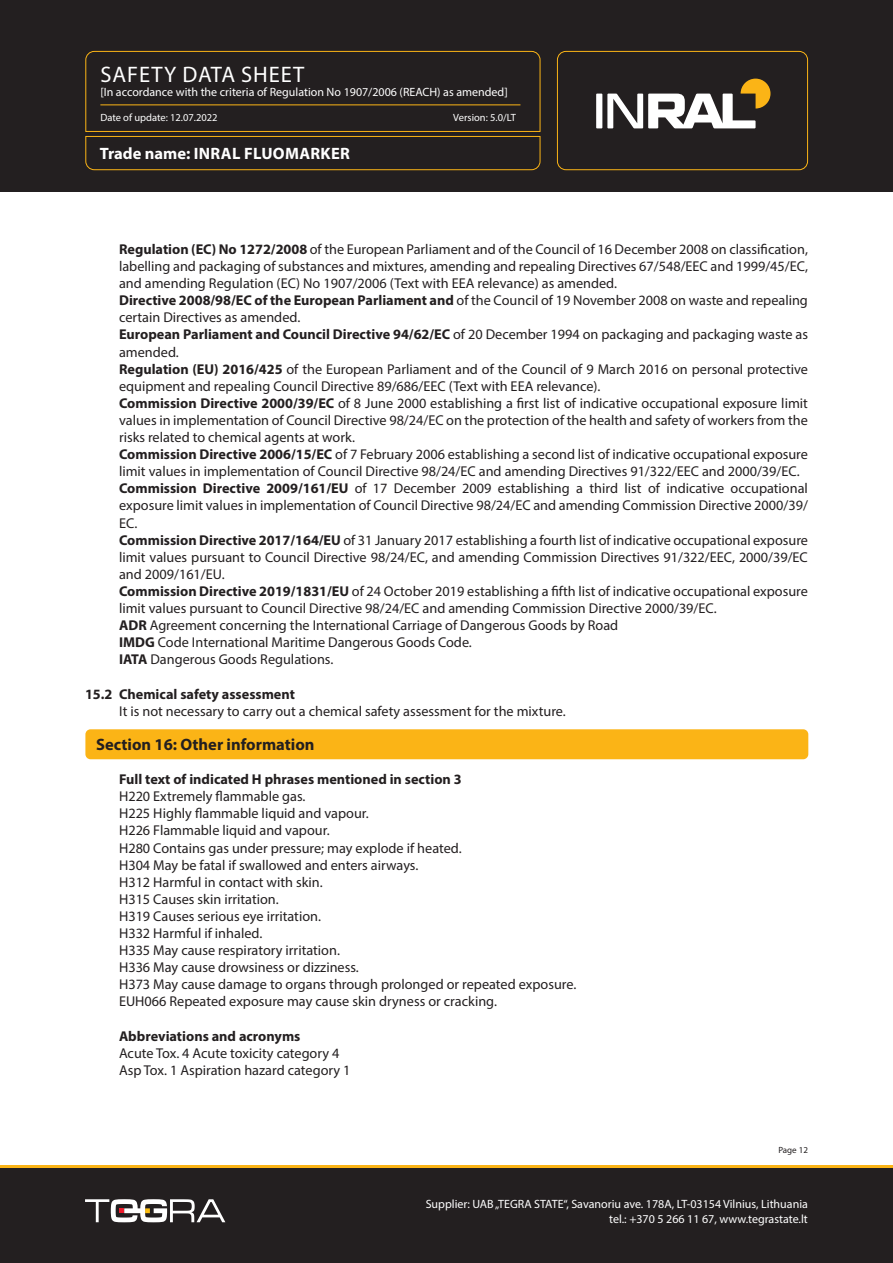
<style>
.page{position:relative;width:893px;height:1263px;background:#fff}
.page>*{position:absolute;margin:0;border:0;box-sizing:border-box;transform-origin:0 0}
.t1{font:22.5px "Myriad Pro";letter-spacing:.04em;color:#fff}
.Skyrius_baltas{font:700 16.5px "Myriad Pro";color:#231f20}
.t2{font:700 16.5px "Myriad Pro";letter-spacing:.02em;color:#fff}
.Tekstas_paprastas_Bo{font:14.25px/17.1px "Myriad Pro";color:#231f20}
.Tekstas_paprastas_Bo-2{font:700 14.25px "Myriad Pro";color:#231f20}
.t3{font:12px/14.4px "Myriad Pro";color:#fff;text-align:right}
.t4{font:10.5px "Myriad Pro";color:#fff}
.t5{font:9px "Myriad Pro";color:#231f20}
.s1{font-weight:700}
</style>
<div class="page">
<div style="left:0;top:1165px;width:893px;height:98px;background:#231f20"></div>
<div style="left:0;top:0;width:893px;height:191px;background:#231f20"></div>
<svg style="left:85px;top:51px;width:456px;height:119px"></svg>
<div style="left:557px;top:51px;width:251px;height:119px;border:1px solid #fbb416;border-radius:9px"></div>
<hr style="left:100px;top:104px;width:420px;height:1px;background:#fbb416">
<svg style="left:85px;top:1199px;width:140px;height:23px"></svg>
<div style="left:596px;top:94px;width:6px;height:34px;background:#fff"></div>
<svg style="left:607px;top:79px;width:163px;height:49px"></svg>
<hr style="left:0;top:1165px;width:893px;height:2px;background:#fbb416">
<div style="left:85px;top:729px;width:723px;height:30px;background:#fbb416;border-radius:5px"></div>
<h1 class="t1" style="left:101px;top:60px;width:205px">SAFETY DATA SHEET</h1>
<p class="t3" style="left:100px;top:85px;width:409px">[In accordance with the criteria of Regulation No 1907/2006 (REACH) as amended]</p>
<p class="t4" style="left:100px;top:111px;width:119px">Date of update: 12.07.2022</p>
<p class="t4" style="left:453px;top:111px;width:64px">Version: 5.0/LT</p>
<p class="t2" style="left:100px;top:142px;width:252px">Trade name: INRAL FLUOMARKER</p>
<p class="Tekstas_paprastas_Bo" style="left:119px;top:240px;width:690px;text-align:justify"><span class="s1">Regulation (EC) No 1272/2008</span> of the European Parliament and of the Council of 16 December 2008 on classification, labelling and packaging of substances and mixtures, amending and repealing Directives 67/548/EEC and 1999/45/EC, and amending Regulation (EC) No 1907/2006 (Text with EEA relevance) as amended.</p>
<p class="Tekstas_paprastas_Bo" style="left:119px;top:292px;width:690px"><span class="s1">Directive 2008/98/EC of the European Parliament and</span> of the Council of 19 November 2008 on waste and repealing certain Directives as amended.</p>
<p class="Tekstas_paprastas_Bo" style="left:119px;top:326px;width:690px"><span class="s1">European Parliament and Council Directive 94/62/EC</span> of 20 December 1994 on packaging and packaging waste as amended.</p>
<p class="Tekstas_paprastas_Bo" style="left:119px;top:360px;width:690px"><span class="s1">Regulation (EU) 2016/425</span> of the European Parliament and of the Council of 9 March 2016 on personal protective equipment and repealing Council Directive 89/686/EEC (Text with EEA relevance).</p>
<p class="Tekstas_paprastas_Bo" style="left:119px;top:394px;width:690px;text-align:justify"><span class="s1">Commission Directive 2000/39/EC</span> of 8 June 2000 establishing a first list of indicative occupational exposure limit values in implementation of Council Directive 98/24/EC on the protection of the health and safety of workers from the risks related to chemical agents at work.</p>
<p class="Tekstas_paprastas_Bo" style="left:119px;top:446px;width:690px"><span class="s1">Commission Directive 2006/15/EC</span> of 7 February 2006 establishing a second list of indicative occupational exposure limit values in implementation of Council Directive 98/24/EC and amending Directives 91/322/EEC and 2000/39/EC.</p>
<p class="Tekstas_paprastas_Bo" style="left:119px;top:480px;width:690px;text-align:justify"><span class="s1">Commission Directive 2009/161/EU</span> of 17 December 2009 establishing a third list of indicative occupational exposure limit values in implementation of Council Directive 98/24/EC and amending Commission Directive 2000/39/ EC.</p>
<p class="Tekstas_paprastas_Bo" style="left:119px;top:531px;width:690px;text-align:justify"><span class="s1">Commission Directive 2017/164/EU</span> of 31 January 2017 establishing a fourth list of indicative occupational exposure limit values pursuant to Council Directive 98/24/EC, and amending Commission Directives 91/322/EEC, 2000/39/EC and 2009/161/EU.</p>
<p class="Tekstas_paprastas_Bo" style="left:119px;top:582px;width:690px"><span class="s1">Commission Directive 2019/1831/EU</span> of 24 October 2019 establishing a fifth list of indicative occupational exposure limit values pursuant to Council Directive 98/24/EC and amending Commission Directive 2000/39/EC.</p>
<p class="Tekstas_paprastas_Bo" style="left:119px;top:617px;width:501px"><span class="s1">ADR</span> Agreement concerning the International Carriage of Dangerous Goods by Road</p>
<p class="Tekstas_paprastas_Bo" style="left:119px;top:634px;width:354px"><span class="s1">IMDG</span> Code International Maritime Dangerous Goods Code.</p>
<p class="Tekstas_paprastas_Bo" style="left:119px;top:651px;width:216px"><span class="s1">IATA</span> Dangerous Goods Regulations.</p>
<p class="Tekstas_paprastas_Bo-2" style="left:85px;top:684px;width:211px">15.2 Chemical safety assessment</p>
<p class="Tekstas_paprastas_Bo" style="left:119px;top:702px;width:448px">It is not necessary to carry out a chemical safety assessment for the mixture.</p>
<p class="Skyrius_baltas" style="left:96px;top:734px;width:220px">Section 16: Other information</p>
<p class="Tekstas_paprastas_Bo-2" style="left:119px;top:770px;width:344px">Full text of indicated H phrases mentioned in section 3</p>
<p class="Tekstas_paprastas_Bo" style="left:119px;top:788px;width:188px">H220 Extremely flammable gas.</p>
<p class="Tekstas_paprastas_Bo" style="left:119px;top:805px;width:251px">H225 Highly flammable liquid and vapour.</p>
<p class="Tekstas_paprastas_Bo" style="left:119px;top:822px;width:212px">H226 Flammable liquid and vapour.</p>
<p class="Tekstas_paprastas_Bo" style="left:119px;top:839px;width:344px">H280 Contains gas under pressure; may explode if heated.</p>
<p class="Tekstas_paprastas_Bo" style="left:119px;top:856px;width:301px">H304 May be fatal if swallowed and enters airways.</p>
<p class="Tekstas_paprastas_Bo" style="left:119px;top:873px;width:205px">H312 Harmful in contact with skin.</p>
<p class="Tekstas_paprastas_Bo" style="left:119px;top:890px;width:161px">H315 Causes skin irritation.</p>
<p class="Tekstas_paprastas_Bo" style="left:119px;top:907px;width:203px">H319 Causes serious eye irritation.</p>
<p class="Tekstas_paprastas_Bo" style="left:119px;top:924px;width:145px">H332 Harmful if inhaled.</p>
<p class="Tekstas_paprastas_Bo" style="left:119px;top:941px;width:222px">H335 May cause respiratory irritation.</p>
<p class="Tekstas_paprastas_Bo" style="left:119px;top:959px;width:241px">H336 May cause drowsiness or dizziness.</p>
<p class="Tekstas_paprastas_Bo" style="left:119px;top:976px;width:459px">H373 May cause damage to organs through prolonged or repeated exposure.</p>
<p class="Tekstas_paprastas_Bo" style="left:119px;top:993px;width:379px">EUH066 Repeated exposure may cause skin dryness or cracking.</p>
<p class="Tekstas_paprastas_Bo-2" style="left:119px;top:1026px;width:183px">Abbreviations and acronyms</p>
<p class="Tekstas_paprastas_Bo" style="left:119px;top:1044px;width:222px">Acute Tox. 4 Acute toxicity category 4</p>
<p class="Tekstas_paprastas_Bo" style="left:119px;top:1061px;width:233px">Asp Tox. 1 Aspiration hazard category 1</p>
<p class="t5" style="left:778px;top:1144px;width:31px">Page 12</p>
<p class="t3" style="left:426px;top:1197px;width:384px">Supplier: UAB „TEGRA STATE“, Savanoriu ave. 178A, LT-03154 Vilnius, Lithuania tel.: +370 5 266 11 67, www.tegrastate.lt</p>
</div>
